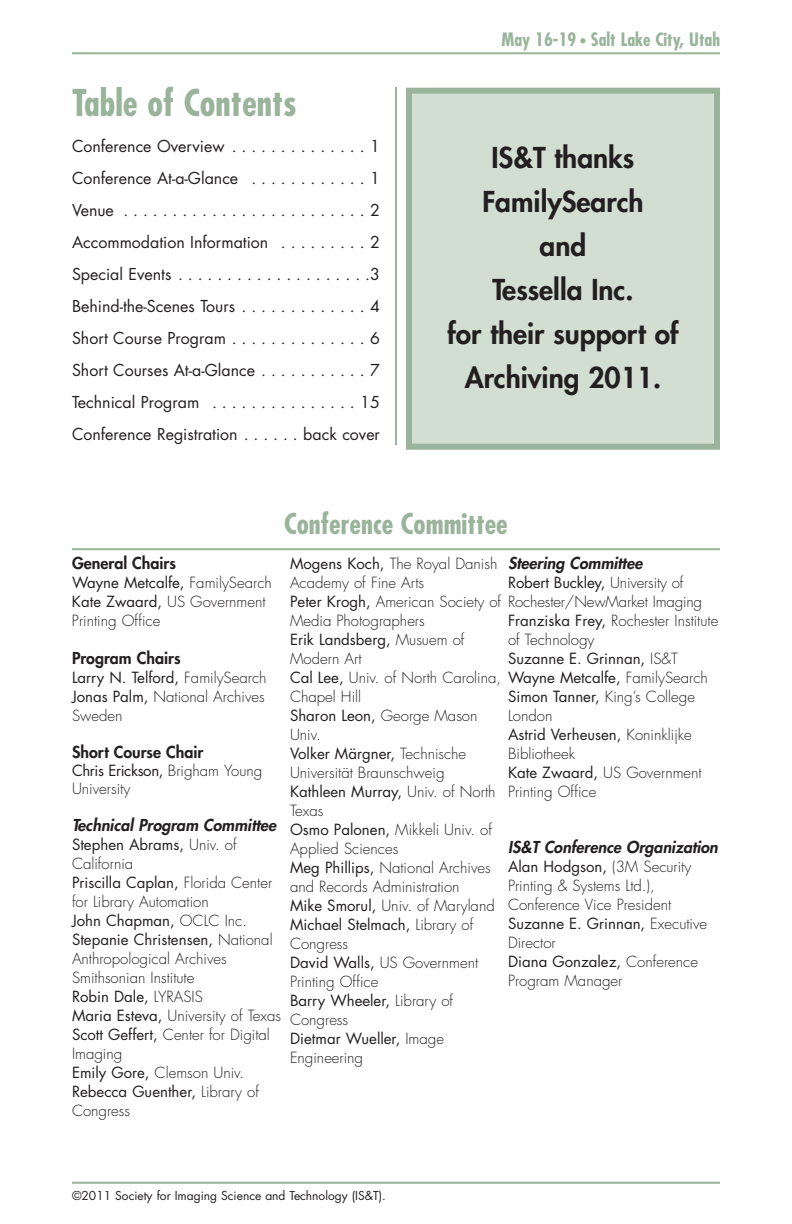
<style>
.page{position:relative;width:792px;height:1224px;background:#fff}
.page>*{position:absolute;margin:0;border:0;box-sizing:border-box;transform-origin:0 0}
.t1{font:700 condensed 36px "Futura Std";color:#99b49a}
.t2{font:800 28px/44px "Futura Std";color:#231f20;text-align:center}
.t3{font:700 condensed 28px "Futura Std";color:#99b49a}
.t4{font:700 condensed 18px "Futura Std";color:#99b49a}
.t5{font:16px/32px "Futura Std";color:#231f20;text-align:justify}
.t6{font:italic 800 16px "Futura Std";color:#231f20}
.t7{font:800 16px "Futura Std";color:#231f20}
.t8{font:300 15px/19px "Futura Std";color:#231f20}
.t9{font:12px "Futura Std";color:#231f20}
.s1{font-size:14px}
.s2{font-weight:400}
</style>
<div class="page">
<hr style="left:72px;top:1182px;width:648px;height:2px;background:#99b49a">
<hr style="left:72px;top:52px;width:648px;height:2px;background:#99b49a">
<hr style="left:72px;top:548px;width:648px;height:2px;background:#99b49a">
<div style="left:412px;top:94px;width:302px;height:350px;background:#d1ded1"></div>
<div style="left:406px;top:88px;width:314px;height:362px;border:6px solid #99b49a"></div>
<hr style="left:395px;top:87px;width:2px;height:358px;background:#99b49a">
<h1 class="t1" style="left:72px;top:87px;width:226px">Table of Contents</h1>
<p class="t4" style="left:502px;top:31px;width:220px">May 16-19 <span class="s1">•</span> Salt Lake City, Utah</p>
<p class="t5" style="left:72px;top:131px;width:310px">Conference Overview . . . . . . . . . . . . . . 1<br>Conference At-a-Glance . . . . . . . . . . . . 1<br>Venue .........................2<br>Accommodation Information . . . . . . . . . 2<br>SpecialEvents....................3<br>Behind-the-Scenes Tours . . . . . . . . . . . . . 4<br>ShortCourseProgram..............6<br>Short Courses At-a-Glance . . . . . . . . . . . 7<br>TechnicalProgram ...............15<br>Conference Registration . . . . . . back cover</p>
<h2 class="t2" style="left:447px;top:138px;width:233px">IS&amp;T thanks<br>FamilySearch<br>and<br>Tessella Inc.<br>for their support of<br>Archiving 2011.</h2>
<h2 class="t3" style="left:284px;top:511px;width:225px">Conference Committee</h2>
<p class="t7" style="left:72px;top:556px;width:106px">General Chairs</p>
<p class="t8" style="left:72px;top:575px;width:201px"><span class="s2">Wayne Metcalfe,</span> FamilySearch<br><span class="s2">Kate Zwaard,</span> US Government<br>Printing Office</p>
<p class="t7" style="left:72px;top:650px;width:110px">Program Chairs</p>
<p class="t8" style="left:72px;top:669px;width:196px;text-align:justify"><span class="s2">Larry N. Telford,</span> FamilySearch <span class="s2">Jonas Palm,</span> National Archives Sweden</p>
<p class="t7" style="left:72px;top:744px;width:133px">Short Course Chair</p>
<p class="t8" style="left:72px;top:763px;width:192px;line-height:18.4px"><span class="s2">Chris Erickson,</span> Brigham Young<br>University</p>
<p class="t6" style="left:72px;top:818px;width:206px">Technical Program Committee</p>
<p class="t8" style="left:72px;top:836px;width:211px"><span class="s2">Stephen Abrams,</span> Univ. of<br>California<br><span class="s2">Priscilla Caplan,</span> Florida Center for Library Automation<br><span class="s2">John Chapman,</span> OCLC Inc.<br><span class="s2">Stepanie Christensen,</span> National<br>Anthropological Archives<br>Smithsonian Institute<br><span class="s2">Robin Dale,</span> LYRASIS<br><span class="s2">Maria Esteva,</span> University of Texas<br><span class="s2">Scott Geffert,</span> Center for Digital<br>Imaging<br><span class="s2">Emily Gore,</span> Clemson Univ.<br><span class="s2">Rebecca Guenther,</span> Library of<br>Congress</p>
<p class="t8" style="left:290px;top:555px;width:213px"><span class="s2">Mogens Koch,</span> The Royal Danish<br>Academy of Fine Arts<br><span class="s2">Peter Krogh,</span> American Society of<br>Media Photographers<br><span class="s2">Erik Landsberg,</span> Musuem of<br>Modern Art<br><span class="s2">Cal Lee,</span> Univ. of North Carolina,<br>Chapel Hill<br><span class="s2">Sharon Leon,</span> George Mason<br>Univ.<br><span class="s2">Volker Märgner,</span> Technische<br>Universität Braunschweig<br><span class="s2">Kathleen Murray,</span> Univ. of North<br>Texas<br><span class="s2">Osmo Palonen,</span> Mikkeli Univ. of<br>Applied Sciences<br><span class="s2">Meg Phillips,</span> National Archives and Records Administration<br><span class="s2">Mike Smorul,</span> Univ. of Maryland<br><span class="s2">Michael Stelmach,</span> Library of<br>Congress<br><span class="s2">David Walls,</span> US Government<br>Printing Office<br><span class="s2">Barry Wheeler,</span> Library of<br>Congress<br><span class="s2">Dietmar Wueller,</span> Image<br>Engineering</p>
<p class="t6" style="left:508px;top:556px;width:136px">Steering Committee</p>
<p class="t8" style="left:508px;top:575px;width:212px"><span class="s2">Robert Buckley,</span> University of<br>Rochester/NewMarket Imaging<br><span class="s2">Franziska Frey,</span> Rochester Institute of Technology<br><span class="s2">Suzanne E. Grinnan,</span> IS&amp;T<br><span class="s2">Wayne Metcalfe,</span> FamilySearch<br><span class="s2">Simon Tanner,</span> King’s College<br>London<br><span class="s2">Astrid Verheusen,</span> Koninklijke<br>Bibliotheek<br><span class="s2">Kate Zwaard,</span> US Government<br>Printing Office</p>
<p class="t6" style="left:508px;top:840px;width:211px">IS&amp;T Conference Organization</p>
<p class="t8" style="left:508px;top:858px;width:201px"><span class="s2">Alan Hodgson,</span> (3M Security<br>Printing &amp; Systems Ltd.),<br>Conference Vice President<br><span class="s2">Suzanne E. Grinnan,</span> Executive<br>Director<br><span class="s2">Diana Gonzalez,</span> Conference<br>Program Manager</p>
<p class="t9" style="left:72px;top:1190px;width:315px">©2011 Society for Imaging Science and Technology (IS&amp;T).</p>
</div>
